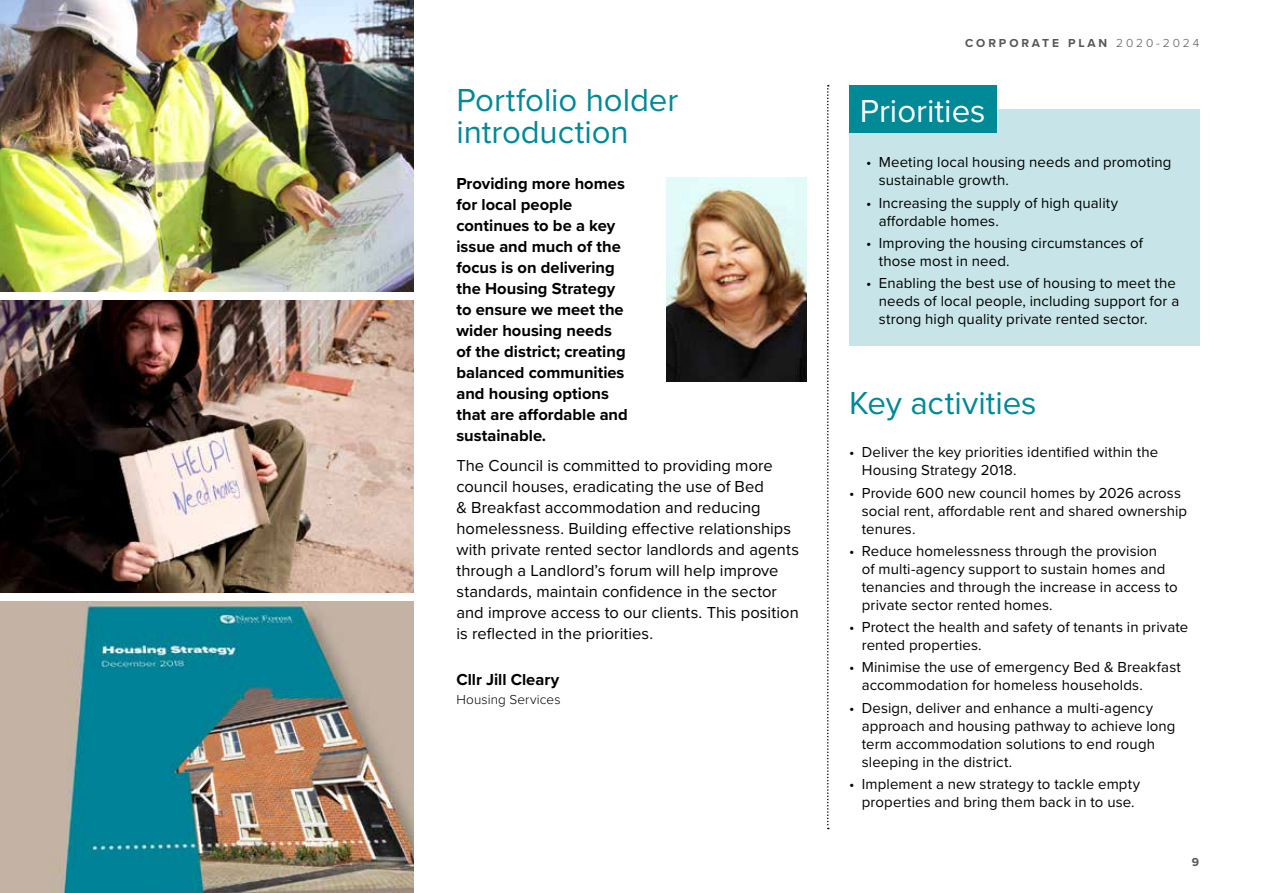
<style>
.page{position:relative;width:1263px;height:893px;background:#fff}
.page>*{position:absolute;margin:0;border:0;box-sizing:border-box;transform-origin:0 0}
.t1{font:33px/31.5px "Proxima Nova";letter-spacing:-.005em;color:#008996}
.t2{font:33px "Proxima Nova";color:#fff}
.t3{font:16.5px/21px "Proxima Nova";letter-spacing:.005em;color:#000}
.t4{font:700 16.5px/21px "Proxima Nova";color:#000}
.t5{font:15px/18px "Proxima Nova";letter-spacing:.005em;color:#000}
.t6{font:300 13.5px "Proxima Nova";letter-spacing:.01em;color:#000}
.t7{font:700 12px "Proxima Nova";letter-spacing:.24em;color:#575756}
.s1{font-weight:300}
</style>
<div class="page">
<img style="left:0;top:0;width:414px;height:292px">
<img style="left:0;top:300px;width:414px;height:292px">
<img style="left:0;top:601px;width:414px;height:292px">
<img style="left:666px;top:178px;width:140px;height:204px">
<div style="left:849px;top:109px;width:350px;height:236px;background:#c7e5e8"></div>
<div style="left:849px;top:85px;width:147px;height:47px;background:#008996"></div>
<svg style="left:827px;top:85px;width:2px;height:744px"></svg>
<h1 class="t1" style="left:456px;top:83px;width:223px">Portfolio holder introduction</h1>
<p class="t4" style="left:456px;top:173px;width:173px">Providing more homes for local people continues to be a key issue and much of the focus is on delivering the Housing Strategy to ensure we meet the wider housing needs of the district; creating balanced communities and housing options that are affordable and sustainable.</p>
<p class="t3" style="left:456px;top:454px;width:344px">The Council is committed to providing more council houses, eradicating the use of Bed<br>&amp; Breakfast accommodation and reducing homelessness. Building effective relationships with private rented sector landlords and agents through a Landlord’s forum will help improve standards, maintain confidence in the sector and improve access to our clients. This position is reflected in the priorities.</p>
<p class="t4" style="left:456px;top:669px;width:104px">Cllr Jill Cleary</p>
<p class="t6" style="left:456px;top:689px;width:106px">Housing Services</p>
<p class="t7" style="left:965px;top:34px;width:235px">CORPORATE PLAN <span class="s1">2020-2024</span></p>
<h1 class="t2" style="left:860px;top:86px;width:127px">Priorities</h1>
<p class="t5" style="left:879px;top:153px;width:294px;text-indent:-13px">• Meeting local housing needs and promoting sustainable growth.</p>
<p class="t5" style="left:879px;top:193px;width:241px;text-indent:-13px">• Increasing the supply of high quality affordable homes.</p>
<p class="t5" style="left:879px;top:233px;width:266px;text-indent:-13px">• Improving the housing circumstances of those most in need.</p>
<p class="t5" style="left:879px;top:273px;width:302px;text-indent:-13px">• Enabling the best use of housing to meet the needs of local people, including support for a strong high quality private rented sector.</p>
<h1 class="t1" style="left:849px;top:386px;width:189px">Key activities</h1>
<p class="t5" style="left:862px;top:443px;width:298px;text-indent:-13px">• Deliver the key priorities identified within the<br>Housing Strategy 2018.</p>
<p class="t5" style="left:862px;top:483px;width:327px;text-indent:-13px">• Provide 600 new council homes by 2026 across social rent, affordable rent and shared ownership tenures.</p>
<p class="t5" style="left:862px;top:541px;width:317px;text-indent:-13px">• Reduce homelessness through the provision<br>of multi-agency support to sustain homes and tenancies and through the increase in access to private sector rented homes.</p>
<p class="t5" style="left:862px;top:618px;width:328px;text-indent:-13px">• Protect the health and safety of tenants in private rented properties.</p>
<p class="t5" style="left:862px;top:658px;width:321px;text-indent:-13px">• Minimise the use of emergency Bed &amp; Breakfast accommodation for homeless households.</p>
<p class="t5" style="left:862px;top:698px;width:315px;text-indent:-13px">• Design, deliver and enhance a multi-agency approach and housing pathway to achieve long term accommodation solutions to end rough sleeping in the district.</p>
<p class="t5" style="left:849px;top:774px;width:292px;text-align:center">• Implement a new strategy to tackle empty properties and bring them back in to use.</p>
<p class="t7" style="left:1192px;top:853px;width:9px">9</p>
</div>
